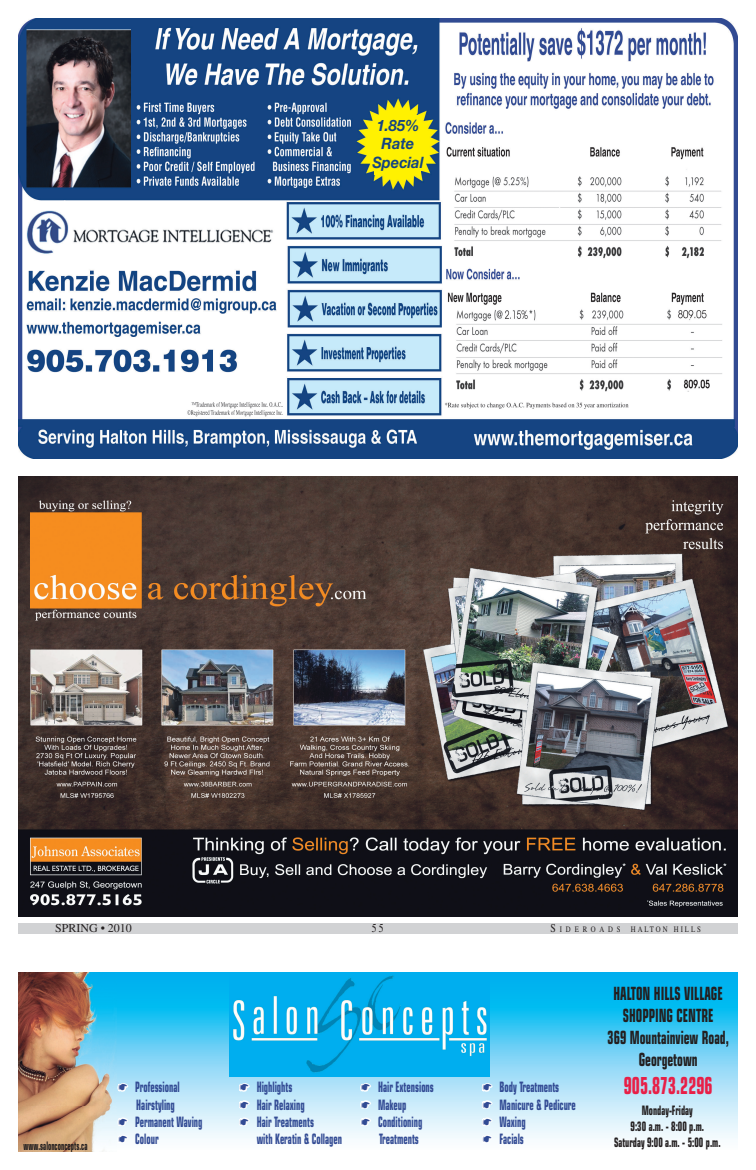
<style>
.page{position:relative;width:756px;height:1170px;background:#fff}
.page>*{position:absolute;margin:0;border:0;box-sizing:border-box;transform-origin:0 0}
.t1{font:700 condensed 23.5px "Eurostile";color:#e81f47;scale:.69 1}
.t2{font:700 condensed 18.3px/21.9px "Eurostile";color:#231f20;text-align:center;scale:.69 1}
.t3{font:italic 700 15.7px/18.8px "Helvetica Neue";color:#144482;text-align:center;scale:.93 1}
.t4{font:700 condensed 14.3px/17.2px "Eurostile";color:#324b94;scale:.65 1}
.t5{font:700 condensed 13px/15.7px "Eurostile";color:#231f20;text-align:center;scale:.69 1}
.t6{font:12px "Times";color:#231f20}
.t7{font:12px "Times";color:#231f20;scale:.81 1}
.t8{font:700 condensed 11.7px "Eurostile";color:#231f20;scale:.61 1}
.t9{font:8.4px "Times";letter-spacing:.285em;color:#231f20;scale:.81 1}
.s1{font-size:12px}
.s2{color:#fff}
</style>
<div class="page">
<div style="left:18px;top:923px;width:720px;height:11px;background:#d1d2d4"></div>
<svg style="left:117px;top:972px;width:621px;height:167px;background:#85d9f7"></svg>
<img style="left:18px;top:972px;width:99px;height:180px">
<img style="left:230px;top:972px;width:259px;height:105px">
<img style="left:18px;top:18px;width:720px;height:441px">
<div style="left:374px;top:115px;width:46px;height:59px;background:#fff101"></div>
<div style="left:381px;top:112px;width:35px;height:5px;background:#fff101"></div>
<div style="left:394px;top:155px;width:31px;height:16px;background:#fff101"></div>
<div style="left:412px;top:153px;width:15px;height:6px;background:#fff101"></div>
<div style="left:25px;top:378px;width:205px;height:18px;background:#fff"></div>
<img style="left:18px;top:476px;width:720px;height:441px">
<p class="t3" style="left:373px;top:117px;width:56px">1.85%<br>Rate<br>Special</p>
<p class="t6" style="left:55px;top:924px;width:78px">SPRING • 2010</p>
<p class="t7" style="left:372px;top:924px;width:16px">55</p>
<p class="t9" style="left:551px;top:927px;width:187px"><span class="s1">S</span>IDEROADS HALTON HILLS</p>
<p class="t8" style="left:23px;top:1142px;width:106px">www.salonconcepts.ca</p>
<p class="t4" style="left:118px;top:1080px;width:96px"><span class="s2">☛</span> Professional</p>
<p class="t4" style="left:136px;top:1097px;width:61px">Hairstyling</p>
<p class="t4" style="left:118px;top:1114px;width:131px"><span class="s2">☛</span> Permanent Waving</p>
<p class="t4" style="left:118px;top:1132px;width:63px"><span class="s2">☛</span> Colour</p>
<p class="t4" style="left:240px;top:1080px;width:82px"><span class="s2">☛</span> Highlights</p>
<p class="t4" style="left:240px;top:1097px;width:101px"><span class="s2">☛</span> Hair Relaxing</p>
<p class="t4" style="left:240px;top:1114px;width:116px"><span class="s2">☛</span> Hair Treatments</p>
<p class="t4" style="left:257px;top:1132px;width:133px">with Keratin &amp; Collagen</p>
<p class="t4" style="left:361px;top:1080px;width:113px"><span class="s2">☛</span> Hair Extensions</p>
<p class="t4" style="left:361px;top:1097px;width:71px"><span class="s2">☛</span> Makeup</p>
<p class="t4" style="left:361px;top:1114px;width:96px"><span class="s2">☛</span> Conditioning</p>
<p class="t4" style="left:379px;top:1132px;width:63px">Treatments</p>
<p class="t4" style="left:483px;top:1080px;width:145px"><span class="s2">☛</span> Body Treatments<br><span class="s2">☛</span> Manicure &amp; Pedicure <span class="s2">☛</span> Waxing<br><span class="s2">☛</span> Facials</p>
<p class="t2" style="left:608px;top:984px;width:177px">HALTON HILLS VILLAGE<br>SHOPPING CENTRE<br>369 Mountainview Road,<br>Georgetown</p>
<h1 class="t1" style="left:624px;top:1077px;width:130px">905.873.2296</h1>
<p class="t5" style="left:614px;top:1104px;width:156px">Monday-Friday<br>9:30 a.m. - 8:00 p.m.<br>Saturday 9:00 a.m. - 5:00 p.m.</p>
</div>
